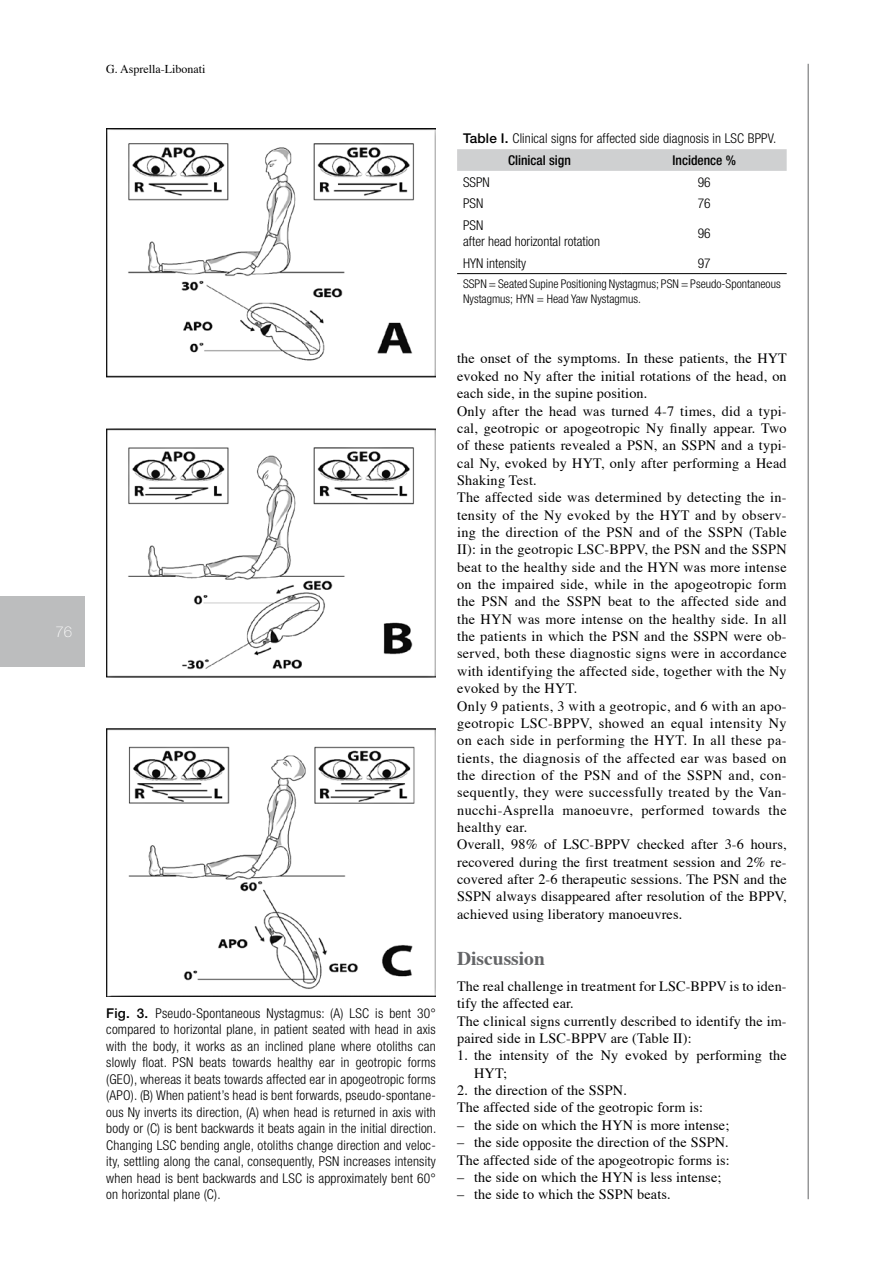
<style>
.page{position:relative;width:893px;height:1263px;background:#fff}
.page>*{position:absolute;margin:0;border:0;box-sizing:border-box;transform-origin:0 0}
.t1{font:700 19.5px "Times";color:#646567}
.t2{font:100 15px "Helvetica Neue LT Std";color:#fff}
.t3{font:14.25px/17.4px "Times";letter-spacing:.015em;color:#000}
.t4{font:300 condensed 13.5px/16.5px "Helvetica Neue LT Std";letter-spacing:.01em;color:#000}
.t5{font:500 condensed 13.5px "Helvetica Neue LT Std";color:#000}
.t6{font:300 condensed 12px/14.4px "Helvetica Neue LT Std";color:#000}
.t7{font:12px "Times";color:#000}
.s1{font-weight:500;font-stretch:normal}
.s2{font-weight:500}
</style>
<div class="page">
<hr style="left:808px;top:64px;width:1px;height:1135px;background:#646567">
<div style="left:0;top:596px;width:85px;height:70px;background:#bcbdbe"></div>
<img style="left:106px;top:728px;width:330px;height:268px">
<div style="left:457px;top:149px;width:330px;height:22px;background:#cfd0d1"></div>
<hr style="left:457px;top:273px;width:165px;height:1px;background:#000">
<hr style="left:622px;top:273px;width:165px;height:1px;background:#000">
<img style="left:106px;top:428px;width:330px;height:250px">
<img style="left:106px;top:129px;width:330px;height:249px">
<p class="t2" style="left:56px;top:623px;width:18px">76</p>
<p class="t7" style="left:106px;top:61px;width:101px">G. Asprella-Libonati</p>
<p class="t4" style="left:106px;top:1004px;width:332px;text-align:justify"><span class="s1">Fig. 3.</span> Pseudo-Spontaneous Nystagmus: (A) LSC is bent 30° compared to horizontal plane, in patient seated with head in axis with the body, it works as an inclined plane where otoliths can slowly float. PSN beats towards healthy ear in geotropic forms (GEO), whereas it beats towards affected ear in apogeotropic forms (APO). (B) When patient’s head is bent forwards, pseudo-spontane&shy;ous Ny inverts its direction, (A) when head is returned in axis with body or (C) is bent backwards it beats again in the initial direction.<br>Changing LSC bending angle, otoliths change direction and veloc&shy;ity, settling along the canal, consequently, PSN increases intensity when head is bent backwards and LSC is approximately bent 60° on horizontal plane (C).</p>
<p class="t4" style="left:508px;top:128px;width:270px;line-height:21.6px;text-indent:-45px"><span class="s1">Table I.</span> Clinical signs for affected side diagnosis in LSC BPPV.<br><span class="s2">Clinical sign</span></p>
<p class="t5" style="left:673px;top:152px;width:65px">Incidence %</p>
<p class="t4" style="left:463px;top:173px;width:28px">SSPN</p>
<p class="t4" style="left:698px;top:173px;width:14px">96</p>
<p class="t4" style="left:463px;top:195px;width:22px">PSN</p>
<p class="t4" style="left:698px;top:195px;width:14px">76</p>
<p class="t4" style="left:463px;top:217px;width:138px">PSN<br>after head horizontal rotation</p>
<p class="t4" style="left:698px;top:225px;width:14px">96</p>
<p class="t4" style="left:463px;top:254px;width:64px">HYN intensity</p>
<p class="t4" style="left:698px;top:254px;width:14px">97</p>
<p class="t6" style="left:463px;top:277px;width:319px">SSPN = Seated Supine Positioning Nystagmus; PSN = Pseudo-Spontaneous<br>Nystagmus; HYN = Head Yaw Nystagmus.</p>
<p class="t3" style="left:457px;top:351px;width:331px">the onset of the symptoms. In these patients, the HYT evoked no Ny after the initial rotations of the head, on each side, in the supine position.<br>Only after the head was turned 4-7 times, did a typi&shy;cal, geotropic or apogeotropic Ny finally appear. Two of these patients revealed a PSN, an SSPN and a typi&shy;cal Ny, evoked by HYT, only after performing a Head Shaking Test.<br>The affected side was determined by detecting the in&shy;tensity of the Ny evoked by the HYT and by observ&shy;ing the direction of the PSN and of the SSPN (Table II): in the geotropic LSC-BPPV, the PSN and the SSPN beat to the healthy side and the HYN was more intense on the impaired side, while in the apogeotropic form the PSN and the SSPN beat to the affected side and the HYN was more intense on the healthy side. In all the patients in which the PSN and the SSPN were ob&shy;served, both these diagnostic signs were in accordance with identifying the affected side, together with the Ny evoked by the HYT.<br>Only 9 patients, 3 with a geotropic, and 6 with an apo&shy;geotropic LSC-BPPV, showed an equal intensity Ny on each side in performing the HYT. In all these pa&shy;tients, the diagnosis of the affected ear was based on the direction of the PSN and of the SSPN and, con&shy;sequently, they were successfully treated by the Van&shy;nucchi-Asprella manoeuvre, performed towards the healthy ear.<br>Overall, 98% of LSC-BPPV checked after 3-6 hours, recovered during the first treatment session and 2% re&shy;covered after 2-6 therapeutic sessions. The PSN and the SSPN always disappeared after resolution of the BPPV, achieved using liberatory manoeuvres.</p>
<h1 class="t1" style="left:457px;top:945px;width:89px">Discussion</h1>
<p class="t3" style="left:457px;top:978px;width:331px">The real challenge in treatment for LSC-BPPV is to iden&shy;tify the affected ear.<br>The clinical signs currently described to identify the im&shy;paired side in LSC-BPPV are (Table II):</p>
<p class="t3" style="left:474px;top:1048px;width:314px;text-indent:-17px">1. the intensity of the Ny evoked by performing the<br>HYT;</p>
<p class="t3" style="left:457px;top:1082px;width:247px">2. the direction of the SSPN.<br>The affected side of the geotropic form is:</p>
<p class="t3" style="left:457px;top:1117px;width:274px">– the side on which the HYN is more intense;</p>
<p class="t3" style="left:457px;top:1134px;width:274px">– the side opposite the direction of the SSPN.<br>The affected side of the apogeotropic forms is:</p>
<p class="t3" style="left:457px;top:1169px;width:266px">– the side on which the HYN is less intense;</p>
<p class="t3" style="left:457px;top:1186px;width:215px">– the side to which the SSPN beats.</p>
</div>
